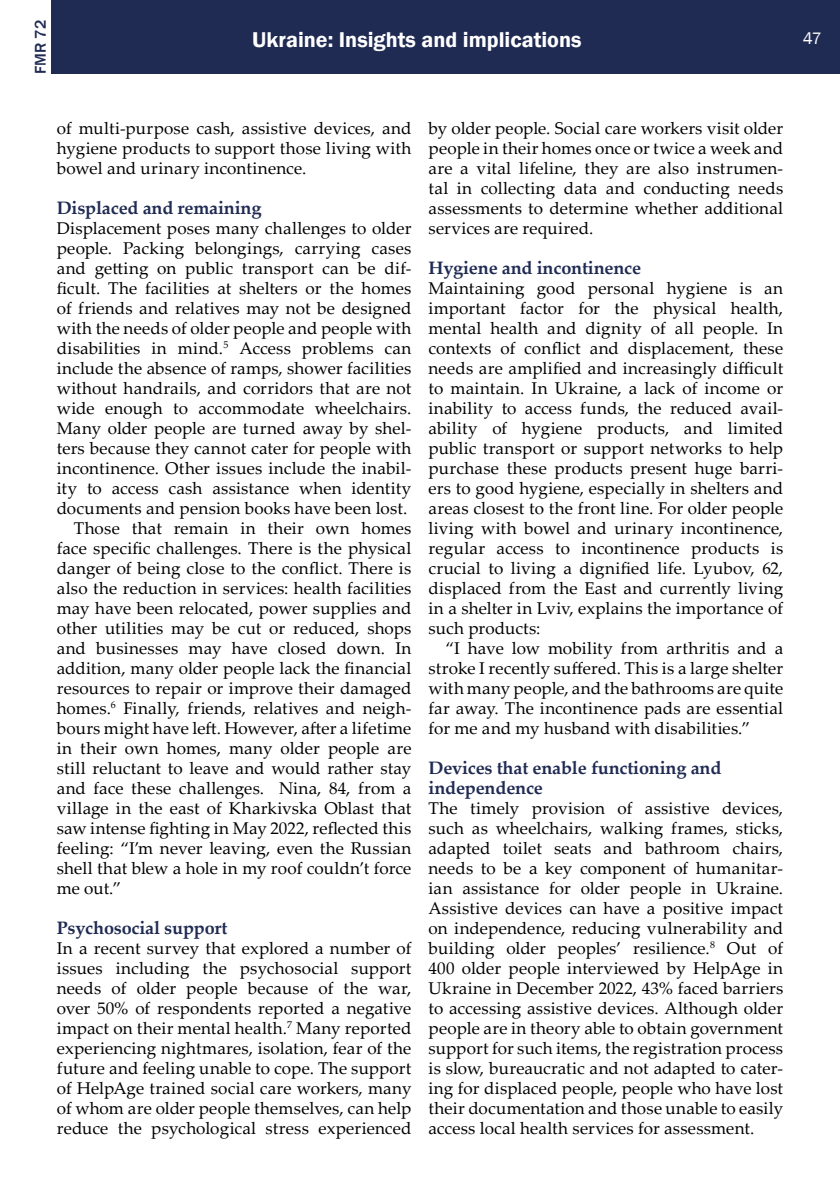
<style>
.page{position:relative;width:840px;height:1191px;background:#fff}
.page>*{position:absolute;margin:0;border:0;box-sizing:border-box;transform-origin:0 0}
.t1{font:600 22px "Franklin Gothic";color:#fff}
.t2{font:700 18px/20px "Palatino Linotype";letter-spacing:-.01em;color:#202b53}
.t3{font:17px/20px "Palatino Linotype";letter-spacing:.01em;color:#000;text-align:justify}
.t4{font:17px "Franklin Gothic";color:#fff}
.t5{font:500 16px "Franklin Gothic";color:#202b53}
</style>
<div class="page">
<div style="left:51px;top:0;width:788px;height:74px;background:#202b53"></div>
<p class="t5" style="left:31px;top:74px;width:55px;rotate:-90deg">FMR 72</p>
<p class="t1" style="left:252px;top:27px;width:330px">Ukraine: Insights and implications</p>
<p class="t4" style="left:802px;top:27px;width:20px">47</p>
<p class="t3" style="left:57px;top:117px;width:356px">of multi-purpose cash, assistive devices, and hygiene products to support those living with bowel and urinary incontinence.</p>
<p class="t2" style="left:57px;top:197px;width:206px">Displaced and remaining</p>
<p class="t3" style="left:57px;top:217px;width:356px">Displacement poses many challenges to older</p>
<p class="t3" style="left:57px;top:237px;width:356px">people. Packing belongings, carrying cases</p>
<p class="t3" style="left:57px;top:257px;width:356px">and getting on public transport can be dif-</p>
<p class="t3" style="left:57px;top:277px;width:356px">ficult. The facilities at shelters or the homes</p>
<p class="t3" style="left:57px;top:297px;width:356px">of friends and relatives may not be designed</p>
<p class="t3" style="left:57px;top:317px;width:356px">with the needs of older people and people with</p>
<p class="t3" style="left:57px;top:337px;width:356px">disabilities in mind.<sup>5</sup> Access problems can</p>
<p class="t3" style="left:57px;top:357px;width:356px">include the absence of ramps, shower facilities</p>
<p class="t3" style="left:57px;top:377px;width:356px">without handrails, and corridors that are not</p>
<p class="t3" style="left:57px;top:397px;width:356px">wide enough to accommodate wheelchairs.</p>
<p class="t3" style="left:57px;top:417px;width:356px">Many older people are turned away by shel-</p>
<p class="t3" style="left:57px;top:437px;width:356px">ters because they cannot cater for people with</p>
<p class="t3" style="left:57px;top:457px;width:356px">incontinence. Other issues include the inabil-</p>
<p class="t3" style="left:57px;top:477px;width:356px">ity to access cash assistance when identity</p>
<p class="t3" style="left:57px;top:497px;width:352px">documents and pension books have been lost.</p>
<p class="t3" style="left:74px;top:517px;width:339px">Those that remain in their own homes</p>
<p class="t3" style="left:57px;top:537px;width:356px">face specific challenges. There is the physical</p>
<p class="t3" style="left:57px;top:557px;width:356px">danger of being close to the conflict. There is</p>
<p class="t3" style="left:57px;top:577px;width:356px">also the reduction in services: health facilities</p>
<p class="t3" style="left:57px;top:597px;width:356px">may have been relocated, power supplies and</p>
<p class="t3" style="left:57px;top:617px;width:356px">other utilities may be cut or reduced, shops</p>
<p class="t3" style="left:57px;top:637px;width:356px">and businesses may have closed down. In</p>
<p class="t3" style="left:57px;top:657px;width:356px">addition, many older people lack the financial</p>
<p class="t3" style="left:57px;top:677px;width:356px">resources to repair or improve their damaged</p>
<p class="t3" style="left:57px;top:697px;width:356px">homes.<sup>6</sup> Finally, friends, relatives and neigh-</p>
<p class="t3" style="left:57px;top:717px;width:356px">bours might have left. However, after a lifetime</p>
<p class="t3" style="left:57px;top:737px;width:356px">in their own homes, many older people are</p>
<p class="t3" style="left:57px;top:757px;width:356px">still reluctant to leave and would rather stay</p>
<p class="t3" style="left:57px;top:777px;width:356px">and face these challenges. Nina, 84, from a</p>
<p class="t3" style="left:57px;top:797px;width:356px">village in the east of Kharkivska Oblast that</p>
<p class="t3" style="left:57px;top:817px;width:356px">saw intense fighting in May 2022, reflected this</p>
<p class="t3" style="left:57px;top:837px;width:356px">feeling: “I’m never leaving, even the Russian</p>
<p class="t3" style="left:57px;top:857px;width:356px">shell that blew a hole in my roof couldn’t force</p>
<p class="t3" style="left:57px;top:877px;width:66px">me out.”</p>
<p class="t2" style="left:57px;top:917px;width:172px">Psychosocial support</p>
<p class="t3" style="left:57px;top:937px;width:356px">In a recent survey that explored a number of issues including the psychosocial support needs of older people because of the war, over 50% of respondents reported a negative impact on their mental health.<sup>7</sup> Many reported experiencing nightmares, isolation, fear of the future and feeling unable to cope. The support of HelpAge trained social care workers, many of whom are older people themselves, can help reduce the psychological stress experienced</p>
<p class="t3" style="left:428px;top:117px;width:356px">by older people. Social care workers visit older people in their homes once or twice a week and are a vital lifeline, they are also instrumen&shy;tal in collecting data and conducting needs assessments to determine whether additional services are required.</p>
<p class="t2" style="left:428px;top:257px;width:214px">Hygiene and incontinence</p>
<p class="t3" style="left:428px;top:277px;width:356px">Maintaining good personal hygiene is an important factor for the physical health, mental health and dignity of all people. In contexts of conflict and displacement, these needs are amplified and increasingly difficult to maintain. In Ukraine, a lack of income or inability to access funds, the reduced avail&shy;ability of hygiene products, and limited public transport or support networks to help purchase these products present huge barri&shy;ers to good hygiene, especially in shelters and areas closest to the front line. For older people living with bowel and urinary incontinence, regular access to incontinence products is crucial to living a dignified life. Lyubov, 62, displaced from the East and currently living in a shelter in Lviv, explains the importance of such products:</p>
<p class="t3" style="left:428px;top:637px;width:356px;text-indent:17px">“I have low mobility from arthritis and a stroke I recently suffered. This is a large shelter with many people, and the bathrooms are quite far away. The incontinence pads are essential for me and my husband with disabilities.”</p>
<p class="t2" style="left:428px;top:757px;width:294px">Devices that enable functioning and independence</p>
<p class="t3" style="left:428px;top:797px;width:356px">The timely provision of assistive devices, such as wheelchairs, walking frames, sticks, adapted toilet seats and bathroom chairs, needs to be a key component of humanitar&shy;ian assistance for older people in Ukraine.<br>Assistive devices can have a positive impact on independence, reducing vulnerability and building older peoples’ resilience.<sup>8</sup> Out of 400 older people interviewed by HelpAge in Ukraine in December 2022, 43% faced barriers to accessing assistive devices. Although older people are in theory able to obtain government support for such items, the registration process is slow, bureaucratic and not adapted to cater&shy;ing for displaced people, people who have lost their documentation and those unable to easily access local health services for assessment.</p>
</div>
